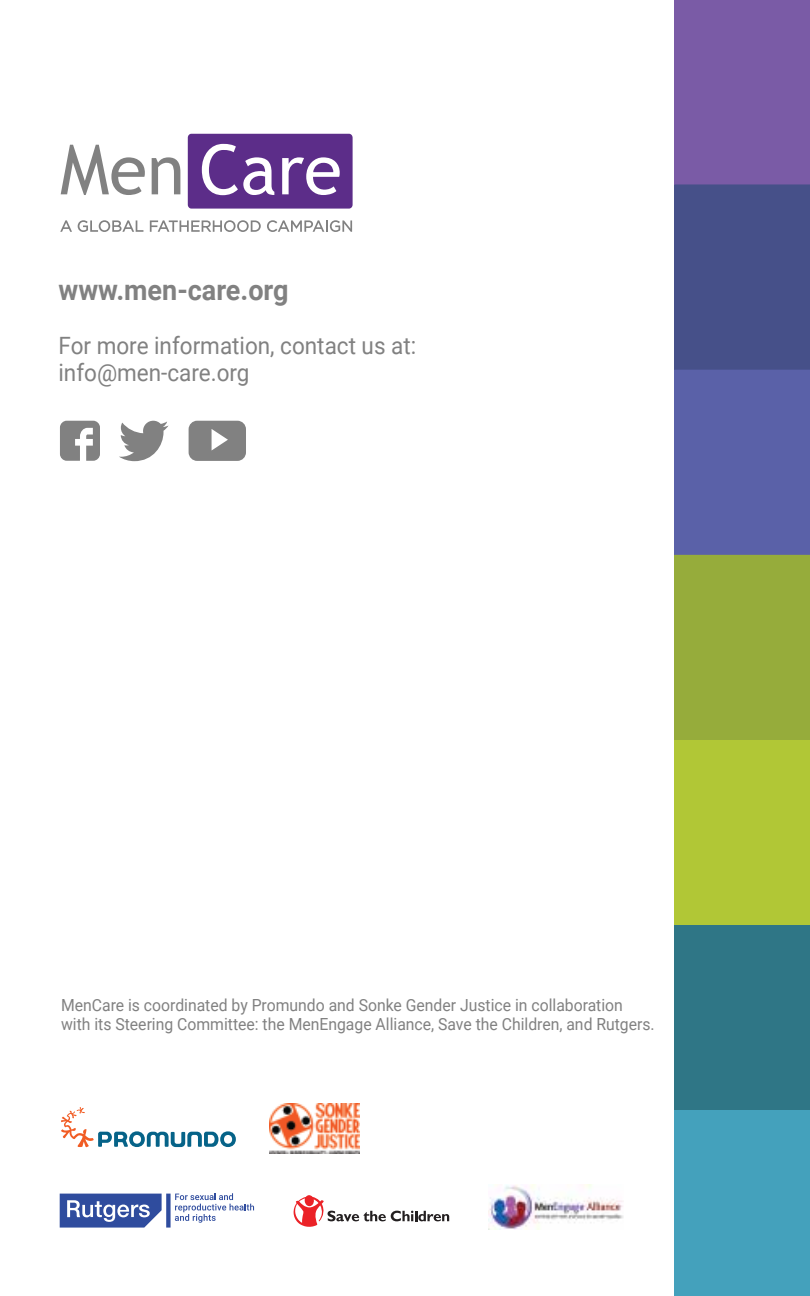
<style>
.page{position:relative;width:810px;height:1296px;background:#fff}
.page>*{position:absolute;margin:0;border:0;box-sizing:border-box;transform-origin:0 0}
.t1{font:700 28.57px "Roboto";color:#818181;scale:.94 1}
.t2{font:23.85px/27px "Roboto";color:#818181;scale:.94 1}
.t3{font:16.65px/18.9px "Roboto";color:#818181;scale:.94 1}
</style>
<div class="page">
<div style="left:675px;top:0;width:135px;height:185px;background:#7a5ba6"></div>
<div style="left:675px;top:0;width:135px;height:185px;border:1px solid #7a5ba6"></div>
<div style="left:675px;top:185px;width:135px;height:185px;background:#465089"></div>
<div style="left:675px;top:370px;width:135px;height:185px;background:#5a61a8"></div>
<div style="left:675px;top:370px;width:135px;height:186px;border:1px solid #5a61a8"></div>
<div style="left:675px;top:555px;width:135px;height:186px;background:#96ac3b"></div>
<div style="left:675px;top:741px;width:135px;height:185px;background:#b1c736"></div>
<div style="left:675px;top:740px;width:135px;height:186px;border:1px solid #b1c736"></div>
<div style="left:675px;top:926px;width:135px;height:185px;background:#2f7686"></div>
<div style="left:675px;top:925px;width:135px;height:186px;border:1px solid #2f7686"></div>
<div style="left:675px;top:1111px;width:135px;height:185px;background:#44a1bc"></div>
<div style="left:675px;top:1110px;width:135px;height:186px;border:1px solid #44a1bc"></div>
<img style="left:269px;top:1103px;width:90px;height:50px">
<svg style="left:119px;top:421px;width:50px;height:40px"></svg>
<svg style="left:189px;top:421px;width:57px;height:40px"></svg>
<svg style="left:175px;top:1193px;width:79px;height:30px"></svg>
<svg style="left:60px;top:1194px;width:102px;height:34px"></svg>
<div style="left:166px;top:1194px;width:5px;height:34px;background:#2f4c9e"></div>
<svg style="left:60px;top:421px;width:40px;height:40px"></svg>
<svg style="left:61px;top:1107px;width:175px;height:40px"></svg>
<img style="left:488px;top:1185px;width:135px;height:44px">
<svg style="left:188px;top:134px;width:165px;height:75px"></svg>
<svg style="left:152px;top:157px;width:28px;height:37px"></svg>
<svg style="left:61px;top:145px;width:84px;height:50px"></svg>
<svg style="left:60px;top:220px;width:12px;height:12px"></svg>
<svg style="left:78px;top:220px;width:65px;height:12px"></svg>
<svg style="left:150px;top:220px;width:111px;height:12px"></svg>
<svg style="left:267px;top:220px;width:85px;height:12px"></svg>
<svg style="left:293px;top:1195px;width:156px;height:32px"></svg>
<h1 class="t1" style="left:58px;top:273px;width:246px">www.men-care.org</h1>
<h2 class="t2" style="left:58px;top:333px;width:382px">For more information, contact us at: info@men-care.org</h2>
<p class="t3" style="left:61px;top:996px;width:633px">MenCare is coordinated by Promundo and Sonke Gender Justice in collaboration with its Steering Committee: the MenEngage Alliance, Save the Children, and Rutgers.</p>
</div>
